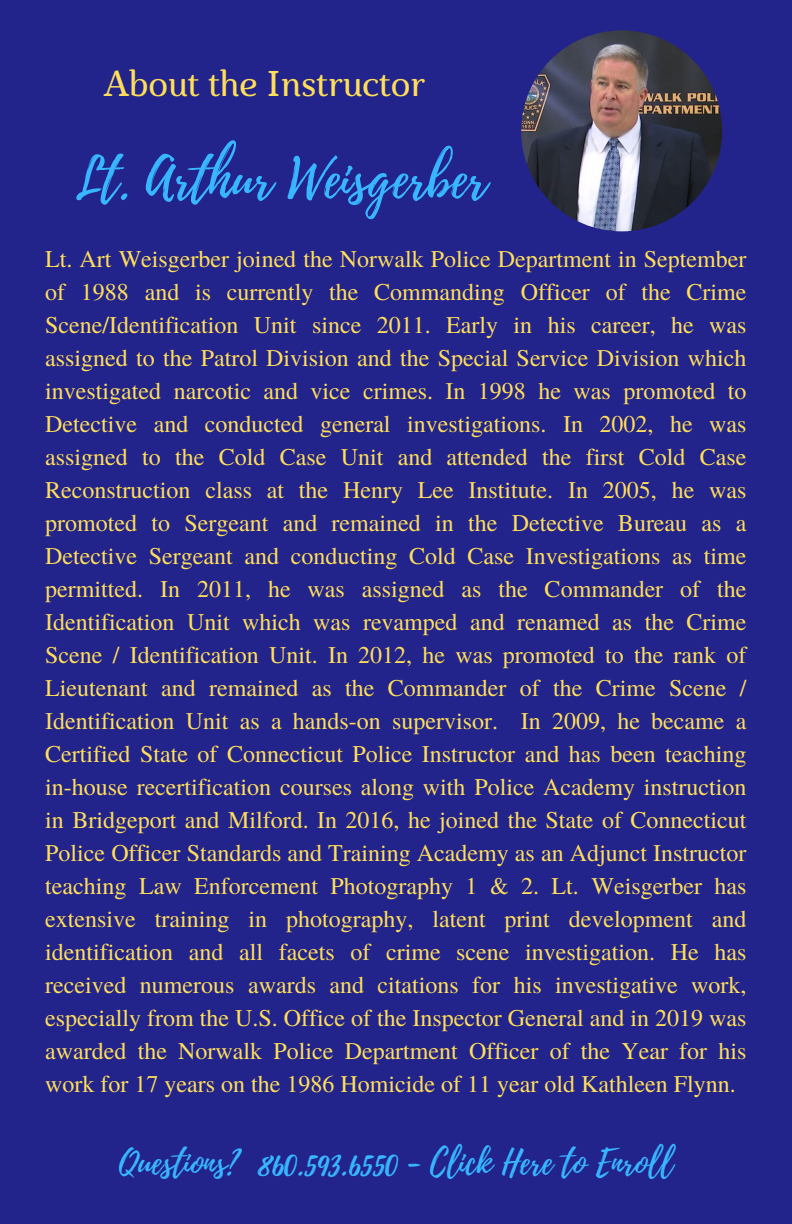
<style>
.page{position:relative;width:792px;height:1224px;background:#22238b}
.page>*{position:absolute;margin:0;border:0;box-sizing:border-box;transform-origin:0 0}
.t1{font:54.2px "Playlist Script";color:#38b6ff}
.t2{font:italic 35.8px "Marta";color:#ffde59}
.t3{font:34.2px "Playlist Script";color:#38b6ff}
.t4{font:24px/33px "Te X Gyre Termes";color:#ffde59;text-align:justify}
</style>
<div class="page">
<img style="left:521px;top:30px;width:201px;height:201px;border-radius:50%">
<p class="t2" style="left:103px;top:70px;width:324px">About the Instructor</p>
<p class="t1" style="left:75px;top:140px;width:413px">Lt. Arthur Weisgerber</p>
<h1 class="t4" style="left:45px;top:242px;width:703px">Lt. Art Weisgerber joined the Norwalk Police Department in September of 1988 and is currently the Commanding Officer of the Crime Scene/Identification Unit since 2011. Early in his career, he was assigned to the Patrol Division and the Special Service Division which investigated narcotic and vice crimes. In 1998 he was promoted to Detective and conducted general investigations. In 2002, he was assigned to the Cold Case Unit and attended the first Cold Case Reconstruction class at the Henry Lee Institute. In 2005, he was promoted to Sergeant and remained in the Detective Bureau as a Detective Sergeant and conducting Cold Case Investigations as time permitted. In 2011, he was assigned as the Commander of the Identification Unit which was revamped and renamed as the Crime Scene / Identification Unit. In 2012, he was promoted to the rank of Lieutenant and remained as the Commander of the Crime Scene / Identification Unit as a hands-on supervisor. In 2009, he became a Certified State of Connecticut Police Instructor and has been teaching in-house recertification courses along with Police Academy instruction in Bridgeport and Milford. In 2016, he joined the State of Connecticut Police Officer Standards and Training Academy as an Adjunct Instructor teaching Law Enforcement Photography 1 &amp; 2. Lt. Weisgerber has extensive training in photography, latent print development and identification and all facets of crime scene investigation. He has received numerous awards and citations for his investigative work, especially from the U.S. Office of the Inspector General and in 2019 was awarded the Norwalk Police Department Officer of the Year for his work for 17 years on the 1986 Homicide of 11 year old Kathleen Flynn.</h1>
<h2 class="t3" style="left:119px;top:1138px;width:555px">Questions? 860.593.6550 - Click Here to Enroll</h2>
</div>
